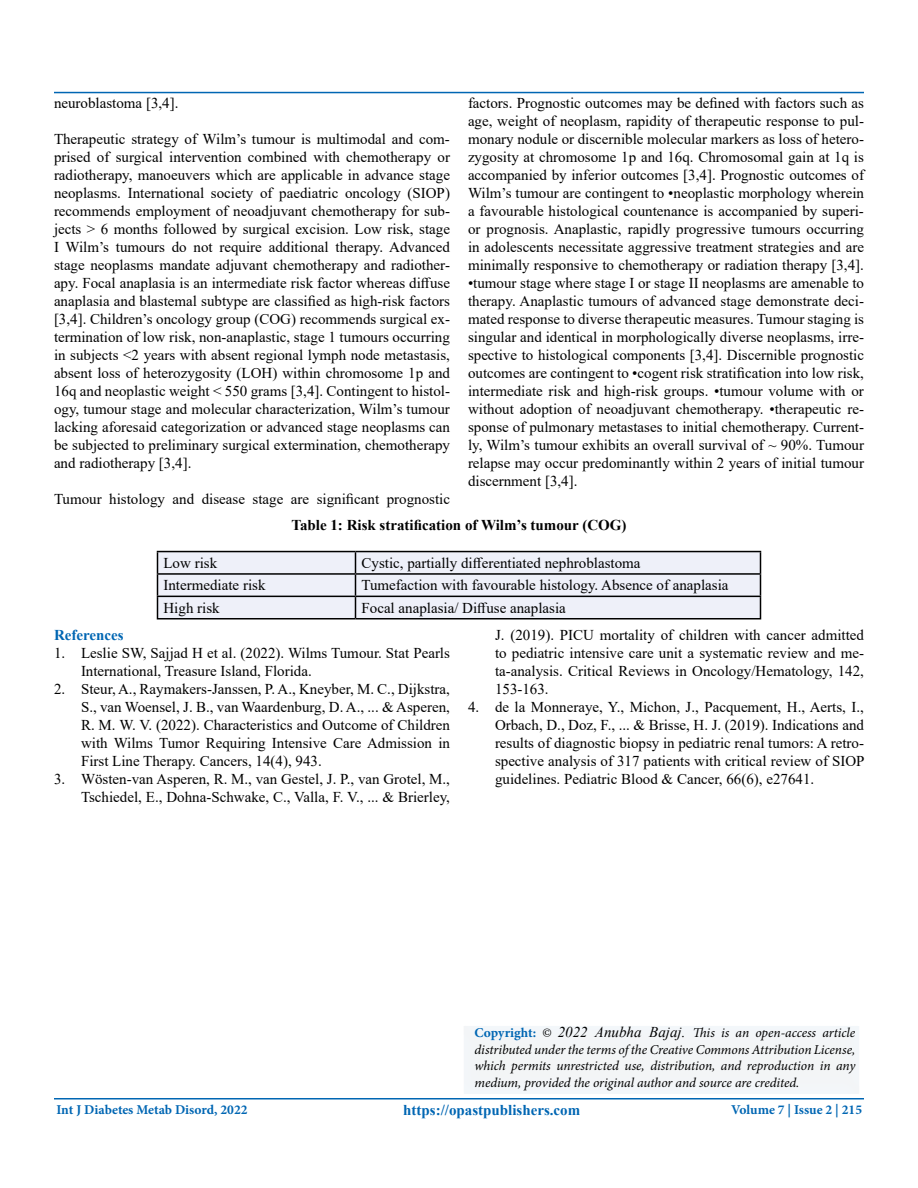
<style>
.page{position:relative;width:918px;height:1188px;background:#fff}
.page>*{position:absolute;margin:0;border:0;box-sizing:border-box;transform-origin:0 0}
.t1{font:15px/18px "Times New Roman";color:#000;text-align:justify}
.t2{font:700 15px "Times New Roman";color:#000}
.t3{font:700 15px "Times New Roman";color:#0066b3}
.t4{font:italic 13.5px/16.5px "Minion Pro";letter-spacing:-.01em;color:#000;text-align:justify}
.t5{font:700 13.5px "Minion Pro";color:#0066b3}
.s1{font-weight:700;font-style:normal;color:#0066b3}
.s2{font-family:"Times New Roman";font-size:15px}
</style>
<div class="page">
<hr style="left:54px;top:92px;width:810px;height:1px;background:#0066b3">
<hr style="left:54px;top:1098px;width:810px;height:2px;background:#0066b3">
<hr style="left:157px;top:551px;width:199px;height:1px;background:#000">
<hr style="left:356px;top:551px;width:405px;height:1px;background:#000">
<svg style="left:157px;top:552px;width:604px;height:66px;background:#e0e2ea"></svg>
<hr style="left:157px;top:618px;width:199px;height:2px;background:#000">
<hr style="left:356px;top:618px;width:405px;height:2px;background:#000">
<div style="left:451px;top:1017px;width:422px;height:79px;background:#f3f5f7"></div>
<p class="t1" style="left:468px;top:93px;width:398px">factors. Prognostic outcomes may be defined with factors such as age, weight of neoplasm, rapidity of therapeutic response to pul&shy;monary nodule or discernible molecular markers as loss of hetero&shy;zygosity at chromosome 1p and 16q. Chromosomal gain at 1q is accompanied by inferior outcomes [3,4]. Prognostic outcomes of Wilm’s tumour are contingent to •neoplastic morphology wherein a favourable histological countenance is accompanied by superi&shy;or prognosis. Anaplastic, rapidly progressive tumours occurring in adolescents necessitate aggressive treatment strategies and are minimally responsive to chemotherapy or radiation therapy [3,4].</p>
<p class="t1" style="left:468px;top:273px;width:398px">•tumour stage where stage I or stage II neoplasms are amenable to therapy. Anaplastic tumours of advanced stage demonstrate deci&shy;mated response to diverse therapeutic measures. Tumour staging is singular and identical in morphologically diverse neoplasms, irre&shy;spective to histological components [3,4]. Discernible prognostic outcomes are contingent to •cogent risk stratification into low risk, intermediate risk and high-risk groups. •tumour volume with or without adoption of neoadjuvant chemotherapy. •therapeutic re&shy;sponse of pulmonary metastases to initial chemotherapy. Current&shy;ly, Wilm’s tumour exhibits an overall survival of ~ 90%. Tumour relapse may occur predominantly within 2 years of initial tumour discernment [3,4].</p>
<p class="t2" style="left:291px;top:515px;width:337px">Table 1: Risk stratification of Wilm’s tumour (COG)</p>
<p class="t1" style="left:54px;top:93px;width:126px">neuroblastoma [3,4].</p>
<p class="t1" style="left:54px;top:129px;width:398px">Therapeutic strategy of Wilm’s tumour is multimodal and com&shy;prised of surgical intervention combined with chemotherapy or radiotherapy, manoeuvers which are applicable in advance stage neoplasms. International society of paediatric oncology (SIOP) recommends employment of neoadjuvant chemotherapy for sub&shy;jects &gt; 6 months followed by surgical excision. Low risk, stage I Wilm’s tumours do not require additional therapy. Advanced stage neoplasms mandate adjuvant chemotherapy and radiother&shy;apy. Focal anaplasia is an intermediate risk factor whereas diffuse anaplasia and blastemal subtype are classified as high-risk factors [3,4]. Children’s oncology group (COG) recommends surgical ex&shy;termination of low risk, non-anaplastic, stage 1 tumours occurring in subjects &lt;2 years with absent regional lymph node metastasis, absent loss of heterozygosity (LOH) within chromosome 1p and 16q and neoplastic weight &lt; 550 grams [3,4]. Contingent to histol&shy;ogy, tumour stage and molecular characterization, Wilm’s tumour lacking aforesaid categorization or advanced stage neoplasms can be subjected to preliminary surgical extermination, chemotherapy and radiotherapy [3,4].</p>
<p class="t1" style="left:54px;top:489px;width:398px">Tumour histology and disease stage are significant prognostic</p>
<p class="t1" style="left:164px;top:553px;width:55px">Low risk</p>
<p class="t1" style="left:362px;top:553px;width:281px">Cystic, partially differentiated nephroblastoma</p>
<p class="t1" style="left:164px;top:576px;width:104px">Intermediate risk</p>
<p class="t1" style="left:362px;top:576px;width:369px">Tumefaction with favourable histology. Absence of anaplasia</p>
<p class="t1" style="left:164px;top:598px;width:58px">High risk</p>
<p class="t1" style="left:362px;top:598px;width:206px">Focal anaplasia/ Diffuse anaplasia</p>
<p class="t3" style="left:54px;top:625px;width:71px">References</p>
<p class="t1" style="left:81px;top:644px;width:371px;text-indent:-27px">1. Leslie SW, Sajjad H et al. (2022). Wilms Tumour. Stat Pearls<br>International, Treasure Island, Florida.</p>
<p class="t1" style="left:81px;top:680px;width:371px;text-indent:-27px">2. Steur, A., Raymakers-Janssen, P. A., Kneyber, M. C., Dijkstra, S., van Woensel, J. B., van Waardenburg, D. A., ... &amp; Asperen, R. M. W. V. (2022). Characteristics and Outcome of Children with Wilms Tumor Requiring Intensive Care Admission in First Line Therapy. Cancers, 14(4), 943.</p>
<p class="t1" style="left:54px;top:770px;width:397px;text-align:right">3. Wösten-van Asperen, R. M., van Gestel, J. P., van Grotel, M.,<br>Tschiedel, E., Dohna-Schwake, C., Valla, F. V., ... &amp; Brierley,</p>
<p class="t1" style="left:495px;top:626px;width:371px">J. (2019). PICU mortality of children with cancer admitted to pediatric intensive care unit a systematic review and me&shy;ta-analysis. Critical Reviews in Oncology/Hematology, 142, 153-163.</p>
<p class="t1" style="left:495px;top:698px;width:371px;text-indent:-27px">4. de la Monneraye, Y., Michon, J., Pacquement, H., Aerts, I., Orbach, D., Doz, F., ... &amp; Brisse, H. J. (2019). Indications and results of diagnostic biopsy in pediatric renal tumors: A retro&shy;spective analysis of 317 patients with critical review of SIOP guidelines. Pediatric Blood &amp; Cancer, 66(6), e27641.</p>
<p class="t4" style="left:475px;top:1025px;width:382px"><span class="s1">Copyright:</span> © <span class="s2">2022 Anubha Bajaj.</span> This is an open-access article distributed under the terms of the Creative Commons Attribution License, which permits unrestricted use, distribution, and reproduction in any medium, provided the original author and source are credited.</p>
<p class="t3" style="left:403px;top:1099px;width:179px">https://opastpublishers.com</p>
<p class="t5" style="left:56px;top:1100px;width:193px">Int J Diabetes Metab Disord, 2022</p>
<p class="t5" style="left:731px;top:1100px;width:133px">Volume 7 | Issue 2 | 215</p>
</div>
